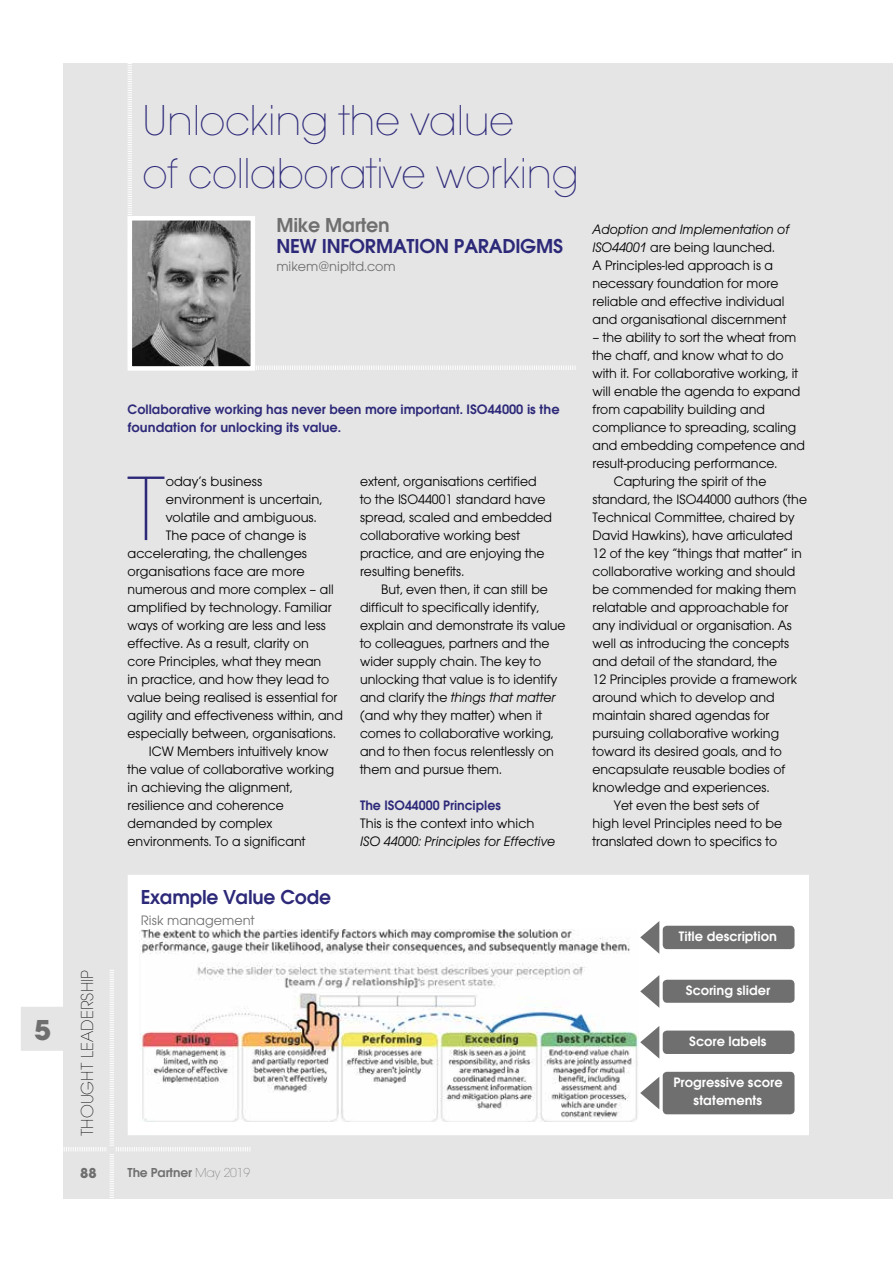
<style>
.page{position:relative;width:893px;height:1263px;background:#fff}
.page>*{position:absolute;margin:0;border:0;box-sizing:border-box;transform-origin:0 0}
.t1{font:200 95.25px "Avant Garde 2";color:#2d2979}
.t2{font:200 45px/52.5px "Avant Garde 2";letter-spacing:-.01em;color:#2d2979}
.t3{font:700 30px "Avant Garde 2";color:#706f6f}
.t4{font:600 21px "Avant Garde 2";letter-spacing:-.01em;color:#2d2979}
.t5{font:600 21px "Avant Garde 2";letter-spacing:-.01em;color:#706f6f}
.t6{font:200 18px "Avant Garde 2";color:#000}
.t7{font:700 15px "Avant Garde 2";color:#706f6f}
.t8{font:14.25px/18px "Avant Garde 2";color:#000}
.t9{font:600 14.25px/18px "Avant Garde 2";color:#2d2979}
.t10{font:600 14.25px/18px "Avant Garde 2";color:#fff;text-align:center}
.t11{font:italic 14.25px "Avant Garde 2";color:#000}
.t12{font:14.25px "Avant Garde 2";color:#706f6f}
.t13{font:14.25px "Avant Garde 2";color:#000;scale:.96 1}
.t14{font:600 13.5px "Avant Garde 2";letter-spacing:-.01em;color:#706f6f}
.s1{font-style:italic}
.s2{font-weight:200}
</style>
<div class="page">
<div style="left:64px;top:64px;width:829px;height:1135px;background:#e5e5e5"></div>
<svg style="left:64px;top:970px;width:186px;height:228px"></svg>
<div style="left:108px;top:1146px;width:7px;height:7px;background:#e5e5e5"></div>
<svg style="left:128px;top:65px;width:4px;height:150px"></svg>
<svg style="left:256px;top:365px;width:320px;height:5px"></svg>
<img style="left:133px;top:221px;width:117px;height:145px">
<div style="left:128px;top:216px;width:127px;height:155px;border:4px solid #fff"></div>
<div style="left:22px;top:1007px;width:42px;height:43px;background:#e5e5e5"></div>
<div style="left:21px;top:1007px;width:44px;height:44px;border:2px solid #e5e5e5"></div>
<div style="left:128px;top:875px;width:681px;height:260px;background:#fff"></div>
<img style="left:140px;top:930px;width:498px;height:205px">
<div style="left:663px;top:1030px;width:131px;height:24px;background:#706f6f;border-radius:4px"></div>
<div style="left:663px;top:980px;width:131px;height:23px;background:#706f6f;border-radius:4px"></div>
<div style="left:663px;top:926px;width:131px;height:23px;background:#706f6f;border-radius:4px"></div>
<div style="left:663px;top:1072px;width:131px;height:42px;background:#706f6f;border-radius:4px"></div>
<svg style="left:640px;top:1077px;width:19px;height:32px"></svg>
<svg style="left:640px;top:1026px;width:19px;height:32px"></svg>
<svg style="left:640px;top:975px;width:19px;height:33px"></svg>
<svg style="left:640px;top:921px;width:19px;height:33px"></svg>
<div style="left:135px;top:1123px;width:511px;height:11px;background:#fff"></div>
<h3 class="t3" style="left:35px;top:1012px;width:18px">5</h3>
<h2 class="t2" style="left:143px;top:93px;width:438px">Unlocking the value<br>of collaborative working</h2>
<h3 class="t5" style="left:276px;top:212px;width:115px">Mike Marten</h3>
<h3 class="t4" style="left:276px;top:233px;width:15px">New</h3>
<h3 class="t4" style="left:322px;top:233px;width:32px">Informatio</h3>
<h3 class="t4" style="left:435px;top:233px;width:42px">n Paradi</h3>
<h3 class="t4" style="left:520px;top:233px;width:30px">gms</h3>
<p class="t12" style="left:276px;top:257px;width:121px">mikem@nipltd.com</p>
<p class="t9" style="left:128px;top:400px;width:434px">Collaborative working has never been more important. ISO44000 is the foundation for unlocking its value.</p>
<h1 class="t1" style="left:126px;top:453px;width:38px">T</h1>
<p class="t8" style="left:166px;top:472px;width:98px">oday’s business</p>
<p class="t8" style="left:166px;top:490px;width:158px">environment is uncertain,</p>
<p class="t8" style="left:166px;top:508px;width:153px">volatile and ambiguous.</p>
<p class="t8" style="left:166px;top:526px;width:142px">The pace of change is</p>
<p class="t8" style="left:128px;top:544px;width:181px">accelerating, the challenges</p>
<p class="t8" style="left:128px;top:562px;width:179px">organisations face are more</p>
<p class="t13" style="left:128px;top:581px;width:216px">numerous and more complex – all</p>
<p class="t8" style="left:128px;top:598px;width:206px">amplified by technology. Familiar</p>
<p class="t8" style="left:128px;top:616px;width:200px">ways of working are less and less</p>
<p class="t8" style="left:128px;top:634px;width:183px">effective. As a result, clarity on</p>
<p class="t8" style="left:128px;top:652px;width:195px">core Principles, what they mean</p>
<p class="t8" style="left:128px;top:670px;width:203px">in practice, and how they lead to</p>
<p class="t8" style="left:128px;top:688px;width:211px">value being realised is essential for</p>
<p class="t8" style="left:128px;top:706px;width:217px">agility and effectiveness within, and</p>
<p class="t8" style="left:128px;top:724px;width:210px">especially between, organisations.</p>
<p class="t8" style="left:149px;top:742px;width:181px">ICW Members intuitively know</p>
<p class="t8" style="left:128px;top:760px;width:208px">the value of collaborative working</p>
<p class="t8" style="left:128px;top:778px;width:166px">in achieving the alignment,</p>
<p class="t8" style="left:128px;top:796px;width:158px">resilience and coherence</p>
<p class="t8" style="left:128px;top:814px;width:147px">demanded by complex</p>
<p class="t8" style="left:128px;top:832px;width:179px">environments. To a significant</p>
<p class="t8" style="left:360px;top:472px;width:194px">extent, organisations certified<br>to the ISO44001 standard have spread, scaled and embedded collaborative working best practice, and are enjoying the resulting benefits.</p>
<p class="t8" style="left:360px;top:580px;width:207px;text-indent:21px">But, even then, it can still be difficult to specifically identify, explain and demonstrate its value to colleagues, partners and the wider supply chain. The key to unlocking that value is to identify and clarify the <span class="s1">things that matter </span>(and why they matter) when it comes to collaborative working, and to then focus relentlessly on them and pursue them.</p>
<p class="t9" style="left:360px;top:796px;width:142px">The ISO44000 Principles</p>
<p class="t8" style="left:360px;top:814px;width:176px">This is the context into which</p>
<p class="t11" style="left:360px;top:833px;width:197px">ISO 44000: Principles for Effective</p>
<p class="t8" style="left:592px;top:220px;width:198px"><span class="s1">Adoption and Implementation of<br>ISO44001</span> are being launched.<br>A Principles-led approach is a necessary foundation for more reliable and effective individual and organisational discernment</p>
<p class="t8" style="left:592px;top:328px;width:205px">– the ability to sort the wheat from</p>
<p class="t8" style="left:592px;top:346px;width:192px">the chaff, and know what to do</p>
<p class="t8" style="left:592px;top:364px;width:207px">with it. For collaborative working, it</p>
<p class="t8" style="left:592px;top:382px;width:210px">will enable the agenda to expand</p>
<p class="t8" style="left:592px;top:400px;width:174px">from capability building and</p>
<p class="t8" style="left:592px;top:418px;width:205px">compliance to spreading, scaling</p>
<p class="t8" style="left:592px;top:436px;width:214px">and embedding competence and</p>
<p class="t8" style="left:592px;top:454px;width:186px">result-producing performance.</p>
<p class="t8" style="left:614px;top:472px;width:154px">Capturing the spirit of the</p>
<p class="t8" style="left:592px;top:490px;width:216px">standard, the ISO44000 authors (the</p>
<p class="t8" style="left:592px;top:508px;width:204px">Technical Committee, chaired by</p>
<p class="t8" style="left:592px;top:526px;width:202px">David Hawkins), have articulated</p>
<p class="t8" style="left:592px;top:544px;width:211px">12 of the key “things that matter” in</p>
<p class="t8" style="left:592px;top:562px;width:204px">collaborative working and should</p>
<p class="t8" style="left:592px;top:580px;width:205px">be commended for making them</p>
<p class="t8" style="left:592px;top:598px;width:197px">relatable and approachable for</p>
<p class="t8" style="left:592px;top:616px;width:201px">any individual or organisation. As</p>
<p class="t8" style="left:592px;top:634px;width:198px">well as introducing the concepts</p>
<p class="t8" style="left:592px;top:652px;width:186px">and detail of the standard, the</p>
<p class="t8" style="left:592px;top:670px;width:206px">12 Principles provide a framework</p>
<p class="t8" style="left:592px;top:688px;width:184px">around which to develop and</p>
<p class="t8" style="left:592px;top:706px;width:179px">maintain shared agendas for</p>
<p class="t8" style="left:592px;top:724px;width:188px">pursuing collaborative working</p>
<p class="t8" style="left:592px;top:742px;width:191px">toward its desired goals, and to</p>
<p class="t8" style="left:592px;top:760px;width:194px">encapsulate reusable bodies of</p>
<p class="t8" style="left:592px;top:778px;width:179px">knowledge and experiences.</p>
<p class="t8" style="left:614px;top:796px;width:147px">Yet even the best sets of</p>
<p class="t8" style="left:592px;top:814px;width:191px">high level Principles need to be</p>
<p class="t8" style="left:592px;top:832px;width:186px">translated down to specifics to</p>
<p class="t6" style="left:77px;top:1136px;width:168px;rotate:-90deg">thought leadership</p>
<h3 class="t4" style="left:141px;top:884px;width:192px">Example Value Code</h3>
<p class="t12" style="left:141px;top:911px;width:115px">Risk management</p>
<p class="t7" style="left:80px;top:1164px;width:18px">88</p>
<p class="t14" style="left:128px;top:1165px;width:124px">The Partner <span class="s2">May 2019</span></p>
<p class="t10" style="left:679px;top:927px;width:100px">Title description</p>
<p class="t10" style="left:686px;top:981px;width:86px">Scoring slider</p>
<p class="t10" style="left:689px;top:1032px;width:79px">Score labels</p>
<p class="t10" style="left:673px;top:1073px;width:111px">Progressive score statements</p>
</div>
